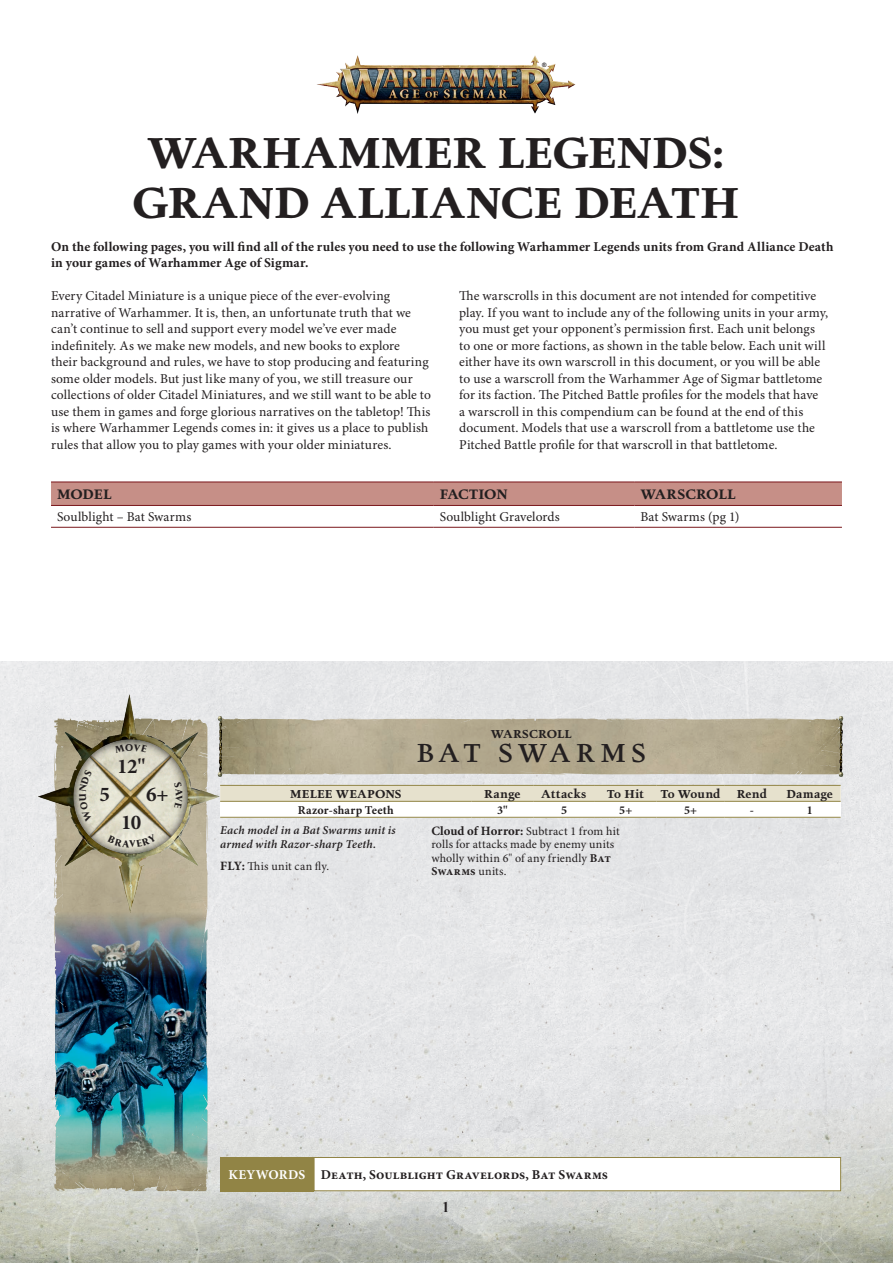
<style>
.page{position:relative;width:893px;height:1263px;background:#fff}
.page>*{position:absolute;margin:0;border:0;box-sizing:border-box;transform-origin:0 0}
.t1{font:700 45px/49.5px "Figural Std";letter-spacing:.005em;color:#231f20;text-align:center}
.t2{font:500 27px "Figural Std";letter-spacing:.19em;color:#231f20}
.t3{font:700 21px "Minion Pro";color:#231f20}
.t4{font:700 14.25px "Figural Std";letter-spacing:-.01em;color:#231f20}
.t5{font:700 14.25px "Figural Std";letter-spacing:.01em;color:#231f20}
.t6{font:13.5px/16.5px "Minion Pro";letter-spacing:.005em;color:#231f20}
.t7{font:700 13.5px/16.5px "Minion Pro";letter-spacing:.005em;color:#231f20}
.t8{font:600 13.5px "Pompei Std";color:#231f20}
.t9{font:12px/13.5px "Minion Pro";letter-spacing:.01em;color:#231f20}
.t10{font:700 12px "Figural Std";letter-spacing:.015em;color:#231f20}
.t11{font:italic 600 12px/13.5px "Minion Pro";letter-spacing:.015em;color:#231f20}
.t12{font:700 12px "Minion Pro";color:#231f20}
.t13{font:700 6px "Arial";color:#231f20}
.s1{font-weight:700;font-size:12.75px}
.s2{font-weight:700}
.s3{color:#fff}
</style>
<div class="page">
<img style="left:0;top:662px;width:893px;height:601px">
<img style="left:626px;top:718px;width:142px;height:3px">
<img style="left:21px;top:661px;width:220px;height:282px">
<img style="left:61px;top:730px;width:141px;height:124px">
<img style="left:210px;top:719px;width:20px;height:56px">
<svg style="left:218px;top:772px;width:4px;height:5px"></svg>
<svg style="left:218px;top:716px;width:4px;height:5px"></svg>
<img style="left:830px;top:719px;width:20px;height:56px">
<svg style="left:839px;top:772px;width:4px;height:5px"></svg>
<svg style="left:839px;top:716px;width:4px;height:5px"></svg>
<img style="left:317px;top:55px;width:259px;height:59px">
<svg style="left:51px;top:483px;width:791px;height:44px"></svg>
<hr style="left:51px;top:482px;width:383px;height:1px;background:#7a161b">
<hr style="left:434px;top:482px;width:200px;height:1px;background:#7a161b">
<hr style="left:634px;top:482px;width:208px;height:1px;background:#7a161b">
<hr style="left:51px;top:505px;width:383px;height:1px;background:#7a161b">
<hr style="left:434px;top:505px;width:200px;height:1px;background:#7a161b">
<hr style="left:634px;top:505px;width:208px;height:1px;background:#7a161b">
<hr style="left:51px;top:527px;width:383px;height:1px;background:#7a161b">
<hr style="left:434px;top:527px;width:200px;height:1px;background:#7a161b">
<hr style="left:634px;top:527px;width:208px;height:1px;background:#7a161b">
<div style="left:314px;top:1157px;width:527px;height:34px;background:#fff"></div>
<div style="left:314px;top:1157px;width:527px;height:34px;border:1px solid #918445"></div>
<div style="left:220px;top:1157px;width:94px;height:34px;background:#918445"></div>
<div style="left:220px;top:785px;width:621px;height:32px;background:#fff"></div>
<div style="left:220px;top:786px;width:621px;height:15px;background:#e6e1cd"></div>
<hr style="left:220px;top:785px;width:252px;height:1px;background:#918445">
<hr style="left:472px;top:785px;width:61px;height:1px;background:#918445">
<hr style="left:533px;top:785px;width:62px;height:1px;background:#918445">
<hr style="left:595px;top:785px;width:62px;height:1px;background:#918445">
<hr style="left:657px;top:785px;width:68px;height:1px;background:#918445">
<hr style="left:725px;top:785px;width:54px;height:1px;background:#918445">
<hr style="left:779px;top:785px;width:62px;height:1px;background:#918445">
<hr style="left:220px;top:801px;width:252px;height:1px;background:#918445">
<hr style="left:472px;top:801px;width:61px;height:1px;background:#918445">
<hr style="left:533px;top:801px;width:62px;height:1px;background:#918445">
<hr style="left:595px;top:801px;width:62px;height:1px;background:#918445">
<hr style="left:657px;top:801px;width:68px;height:1px;background:#918445">
<hr style="left:725px;top:801px;width:54px;height:1px;background:#918445">
<hr style="left:779px;top:801px;width:62px;height:1px;background:#918445">
<hr style="left:220px;top:817px;width:252px;height:1px;background:#918445">
<hr style="left:472px;top:817px;width:61px;height:1px;background:#918445">
<hr style="left:533px;top:817px;width:62px;height:1px;background:#918445">
<hr style="left:595px;top:817px;width:62px;height:1px;background:#918445">
<hr style="left:657px;top:817px;width:68px;height:1px;background:#918445">
<hr style="left:725px;top:817px;width:54px;height:1px;background:#918445">
<hr style="left:779px;top:817px;width:62px;height:1px;background:#918445">
<svg style="left:115px;top:744px;width:33px;height:9px"></svg>
<svg style="left:174px;top:782px;width:9px;height:27px"></svg>
<svg style="left:108px;top:834px;width:49px;height:14px"></svg>
<svg style="left:79px;top:769px;width:14px;height:53px"></svg>
<p class="t13" style="left:542px;top:61px;width:6px">®</p>
<h1 class="t1" style="left:132px;top:129px;width:609px">WARHAMMER LEGENDS:<br>GRAND ALLIANCE DEATH</h1>
<p class="t7" style="left:51px;top:239px;width:784px">On the following pages, you will find all of the rules you need to use the following Warhammer Legends units from Grand Alliance Death in your games of Warhammer Age of Sigmar.</p>
<p class="t6" style="left:51px;top:288px;width:381px">Every Citadel Miniature is a unique piece of the ever-evolving narrative of Warhammer. It is, then, an unfortunate truth that we can’t continue to sell and support every model we’ve ever made indefinitely. As we make new models, and new books to explore<br>their background and rules, we have to stop producing and featuring some older models. But just like many of you, we still treasure our collections of older Citadel Miniatures, and we still want to be able to use them in games and forge glorious narratives on the tabletop! This is where Warhammer Legends comes in: it gives us a place to publish rules that allow you to play games with your older miniatures.</p>
<p class="t6" style="left:459px;top:288px;width:371px">The warscrolls in this document are not intended for competitive play. If you want to include any of the following units in your army, you must get your opponent’s permission first. Each unit belongs to one or more factions, as shown in the table below. Each unit will either have its own warscroll in this document, or you will be able to use a warscroll from the Warhammer Age of Sigmar battletome for its faction. The Pitched Battle profiles for the models that have<br>a warscroll in this compendium can be found at the end of this document. Models that use a warscroll from a battletome use the Pitched Battle profile for that warscroll in that battletome.</p>
<p class="t4" style="left:57px;top:486px;width:56px">MODEL</p>
<p class="t4" style="left:440px;top:486px;width:69px">FACTION</p>
<p class="t5" style="left:641px;top:486px;width:96px">WARSCROLL</p>
<p class="t6" style="left:57px;top:509px;width:136px">Soulblight – Bat Swarms</p>
<p class="t6" style="left:440px;top:509px;width:122px">Soulblight Gravelords</p>
<p class="t6" style="left:640px;top:509px;width:100px">Bat Swarms (pg 1)</p>
<h3 class="t3" style="left:117px;top:753px;width:30px">12"</h3>
<p class="t10" style="left:491px;top:727px;width:82px">WARSCROLL</p>
<h2 class="t2" style="left:417px;top:737px;width:230px">BAT SWARMS</h2>
<h3 class="t3" style="left:100px;top:781px;width:12px">5</h3>
<h3 class="t3" style="left:146px;top:781px;width:24px">6+</h3>
<p class="t10" style="left:290px;top:787px;width:113px">MELEE WEAPONS</p>
<p class="t10" style="left:484px;top:787px;width:38px">Range</p>
<p class="t10" style="left:542px;top:787px;width:46px">Attacks</p>
<p class="t10" style="left:607px;top:787px;width:38px">To Hit</p>
<p class="t10" style="left:661px;top:787px;width:61px">To Wound</p>
<p class="t10" style="left:737px;top:787px;width:32px">Rend</p>
<p class="t10" style="left:787px;top:787px;width:48px">Damage</p>
<p class="t12" style="left:298px;top:803px;width:97px">Razor-sharp Teeth</p>
<p class="t12" style="left:497px;top:803px;width:12px">3"</p>
<p class="t12" style="left:561px;top:803px;width:7px">5</p>
<p class="t12" style="left:619px;top:803px;width:15px">5+</p>
<p class="t12" style="left:684px;top:803px;width:15px">5+</p>
<p class="t12" style="left:750px;top:803px;width:6px">-</p>
<p class="t12" style="left:807px;top:803px;width:7px">1</p>
<h3 class="t3" style="left:121px;top:809px;width:22px">10</h3>
<p class="t11" style="left:220px;top:824px;width:177px">Each model in a Bat Swarms unit is armed with Razor-sharp Teeth.</p>
<p class="t9" style="left:220px;top:860px;width:111px"><span class="s1">FLY:</span> This unit can fly.</p>
<p class="t9" style="left:431px;top:825px;width:190px"><span class="s1">Cloud of Horror:</span> Subtract 1 from hit rolls for attacks made by enemy units wholly within 6" of any friendly <span class="s2">Bat<br>Swarms</span> units.</p>
<p class="t7" style="left:228px;top:1167px;width:381px"><span class="s3">KEYWORDS</span> Death, Soulblight Gravelords, Bat Swarms</p>
<p class="t8" style="left:443px;top:1198px;width:6px">1</p>
</div>
